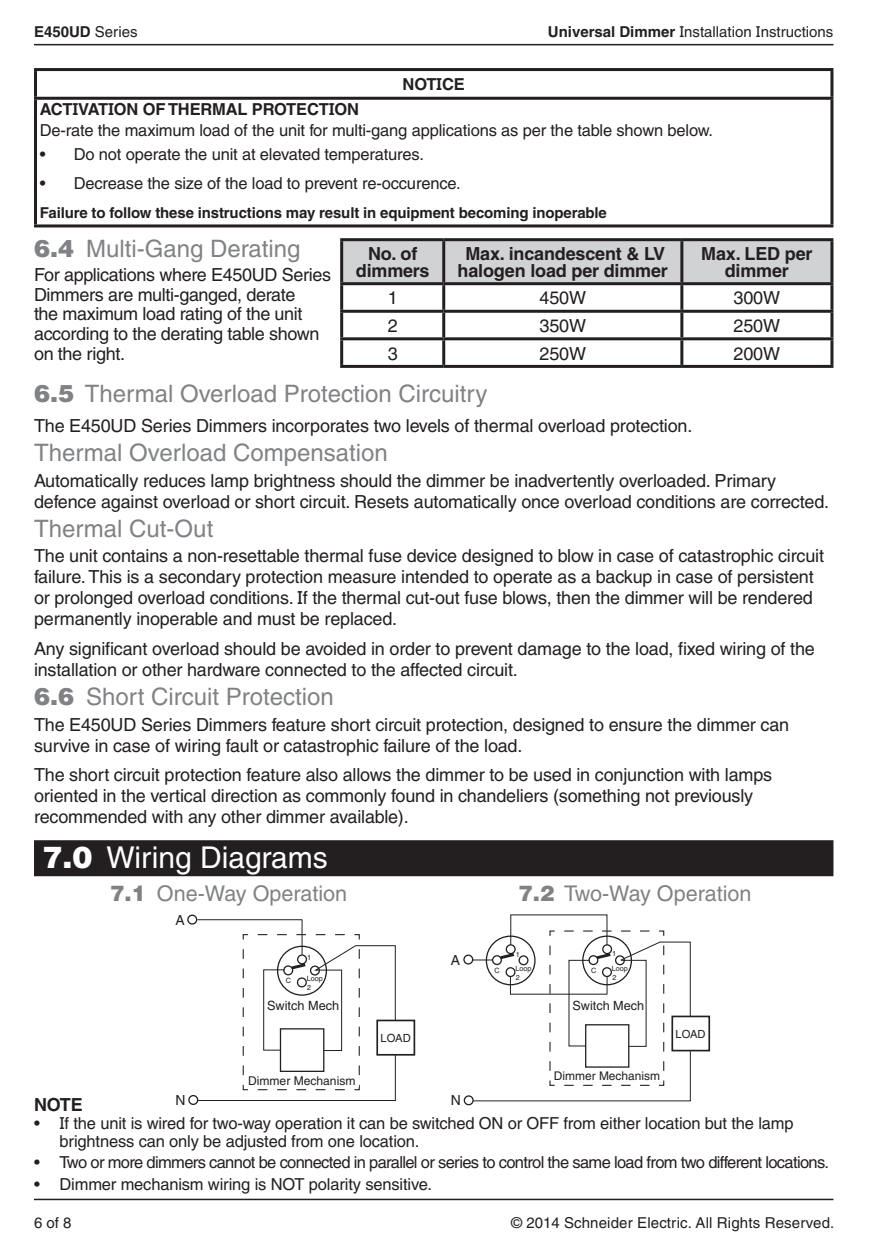
<style>
.page{position:relative;width:893px;height:1259px;background:#fff}
.page>*{position:absolute;margin:0;border:0;box-sizing:border-box;transform-origin:0 0}
.t1{font:500 30px "Helveticasi";color:#fff}
.t2{font:500 24px "Helveticasi";color:#808285}
.t3{font:500 21.6px "Helveticasi";color:#808285}
.t4{font:500 18px/21px "Helveticasi";letter-spacing:-.01em;color:#231f20}
.t5{font:700 18px/16.5px "Helveticasi";letter-spacing:-.01em;color:#231f20;text-align:center}
.t6{font:500 16.5px/17.4px "Helveticasi";letter-spacing:-.01em;color:#231f20}
.t7{font:500 16.5px "Helveticasi";letter-spacing:-.04em;color:#231f20}
.t8{font:700 16.5px "Helveticasi";letter-spacing:-.01em;color:#231f20}
.t9{font:500 15px "Helveticasi";letter-spacing:.01em;color:#231f20}
.t10{font:700 15px "Helveticasi";letter-spacing:-.01em;color:#231f20}
.t11{font:500 13.8px "Helveticasi";color:#231f20}
.t12{font:500 12.6px "Helveticasi";color:#231f20}
.t13{font:500 12px "Helveticasi";color:#231f20}
.t14{font:500 11.1px "Helveticasi";color:#231f20}
.t15{font:500 7.2px "Helveticasi";color:#231f20}
.s1{font-weight:500}
.s2{font-weight:700}
.s3{font-family:"Helvetica Bsi";font-weight:400}
</style>
<div class="page">
<hr style="left:34px;top:44px;width:799px;height:1px;background:#231f20">
<hr style="left:34px;top:1198px;width:799px;height:2px;background:#231f20">
<div style="left:34px;top:840px;width:799px;height:36px;background:#231f20"></div>
<hr style="left:197px;top:919px;width:105px;height:1px;background:#231f20">
<div style="left:376px;top:1019px;width:39px;height:36px;border:2px solid #231f20"></div>
<div style="left:188px;top:1095px;width:10px;height:10px;border:1px solid #231f20;border-radius:50%"></div>
<hr style="left:302px;top:919px;width:1px;height:35px;background:#231f20">
<div style="left:187px;top:914px;width:10px;height:10px;border:1px solid #231f20;border-radius:50%"></div>
<svg style="left:197px;top:933px;width:199px;height:168px"></svg>
<div style="left:463px;top:954px;width:10px;height:10px;border:1px solid #231f20;border-radius:50%"></div>
<div style="left:671px;top:1015px;width:39px;height:36px;border:2px solid #231f20"></div>
<div style="left:464px;top:1095px;width:10px;height:10px;border:1px solid #231f20;border-radius:50%"></div>
<svg style="left:472px;top:930px;width:219px;height:171px"></svg>
<div style="left:343px;top:241px;width:487px;height:41px;background:#d1d2d4"></div>
<hr style="left:340px;top:238px;width:104px;height:3px;background:#231f20">
<hr style="left:340px;top:241px;width:3px;height:41px;background:#231f20">
<hr style="left:444px;top:238px;width:238px;height:3px;background:#231f20">
<hr style="left:442px;top:241px;width:3px;height:41px;background:#231f20">
<hr style="left:682px;top:238px;width:151px;height:3px;background:#231f20">
<hr style="left:680px;top:241px;width:3px;height:41px;background:#231f20">
<hr style="left:830px;top:241px;width:3px;height:41px;background:#231f20">
<hr style="left:340px;top:282px;width:104px;height:3px;background:#231f20">
<hr style="left:340px;top:285px;width:3px;height:25px;background:#231f20">
<hr style="left:444px;top:282px;width:238px;height:3px;background:#231f20">
<hr style="left:442px;top:285px;width:3px;height:25px;background:#231f20">
<hr style="left:682px;top:282px;width:151px;height:3px;background:#231f20">
<hr style="left:680px;top:285px;width:3px;height:25px;background:#231f20">
<hr style="left:830px;top:285px;width:3px;height:25px;background:#231f20">
<hr style="left:340px;top:310px;width:104px;height:3px;background:#231f20">
<hr style="left:340px;top:313px;width:3px;height:24px;background:#231f20">
<hr style="left:444px;top:310px;width:238px;height:3px;background:#231f20">
<hr style="left:442px;top:313px;width:3px;height:24px;background:#231f20">
<hr style="left:682px;top:310px;width:151px;height:3px;background:#231f20">
<hr style="left:680px;top:313px;width:3px;height:24px;background:#231f20">
<hr style="left:830px;top:313px;width:3px;height:24px;background:#231f20">
<hr style="left:340px;top:337px;width:104px;height:3px;background:#231f20">
<hr style="left:340px;top:340px;width:3px;height:25px;background:#231f20">
<hr style="left:444px;top:337px;width:238px;height:3px;background:#231f20">
<hr style="left:442px;top:340px;width:3px;height:25px;background:#231f20">
<hr style="left:682px;top:337px;width:151px;height:3px;background:#231f20">
<hr style="left:680px;top:340px;width:3px;height:25px;background:#231f20">
<hr style="left:830px;top:340px;width:3px;height:25px;background:#231f20">
<hr style="left:340px;top:365px;width:104px;height:3px;background:#231f20">
<hr style="left:444px;top:365px;width:238px;height:3px;background:#231f20">
<hr style="left:682px;top:365px;width:151px;height:3px;background:#231f20">
<hr style="left:34px;top:100px;width:3px;height:124px;background:#231f20">
<hr style="left:830px;top:100px;width:3px;height:124px;background:#231f20">
<hr style="left:34px;top:224px;width:799px;height:3px;background:#231f20">
<hr style="left:34px;top:68px;width:799px;height:3px;background:#231f20">
<hr style="left:34px;top:71px;width:3px;height:26px;background:#231f20">
<hr style="left:830px;top:71px;width:3px;height:26px;background:#231f20">
<hr style="left:34px;top:97px;width:799px;height:3px;background:#231f20">
<p class="t10" style="left:34px;top:23px;width:105px">E450UD <span class="s1">Series</span></p>
<p class="t9" style="left:548px;top:23px;width:287px"><span class="s2">Universal Dimmer</span> Installation Instructions</p>
<p class="t8" style="left:403px;top:74px;width:64px">NOTICE</p>
<p class="t8" style="left:40px;top:99px;width:321px">ACTIVATION OF THERMAL PROTECTION</p>
<p class="t6" style="left:40px;top:122px;width:675px">De-rate the maximum load of the unit for multi-gang applications as per the table shown below.</p>
<p class="t6" style="left:40px;top:145px;width:386px">• Do not operate the unit at elevated temperatures.</p>
<p class="t6" style="left:40px;top:174px;width:422px">• Decrease the size of the load to prevent re-occurence.</p>
<p class="t10" style="left:40px;top:203px;width:569px">Failure to follow these instructions may result in equipment becoming inoperable</p>
<h2 class="t2" style="left:34px;top:235px;width:268px"><span class="s3">6.4</span> Multi-Gang Derating</h2>
<p class="t4" style="left:34px;top:265px;width:299px;line-height:19.8px">For applications where E450UD Series<br>Dimmers are multi-ganged, derate<br>the maximum load rating of the unit according to the derating table shown on the right.</p>
<h2 class="t2" style="left:34px;top:380px;width:455px"><span class="s3">6.5</span> Thermal Overload Protection Circuitry</h2>
<p class="t4" style="left:34px;top:415px;width:660px">The E450UD Series Dimmers incorporates two levels of thermal overload protection.</p>
<h2 class="t2" style="left:34px;top:439px;width:355px">Thermal Overload Compensation</h2>
<p class="t4" style="left:34px;top:470px;width:797px">Automatically reduces lamp brightness should the dimmer be inadvertently overloaded. Primary defence against overload or short circuit. Resets automatically once overload conditions are corrected.</p>
<h2 class="t2" style="left:34px;top:515px;width:181px">Thermal Cut-Out</h2>
<p class="t4" style="left:34px;top:545px;width:791px">The unit contains a non-resettable thermal fuse device designed to blow in case of catastrophic circuit failure. This is a secondary protection measure intended to operate as a backup in case of persistent or prolonged overload conditions. If the thermal cut-out fuse blows, then the dimmer will be rendered permanently inoperable and must be replaced.</p>
<p class="t4" style="left:34px;top:638px;width:782px">Any significant overload should be avoided in order to prevent damage to the load, fixed wiring of the installation or other hardware connected to the affected circuit.</p>
<h2 class="t2" style="left:34px;top:683px;width:301px"><span class="s3">6.6</span> Short Circuit Protection</h2>
<p class="t4" style="left:34px;top:714px;width:757px">The E450UD Series Dimmers feature short circuit protection, designed to ensure the dimmer can survive in case of wiring fault or catastrophic failure of the load.</p>
<p class="t4" style="left:34px;top:764px;width:740px">The short circuit protection feature also allows the dimmer to be used in conjunction with lamps oriented in the vertical direction as commonly found in chandeliers (something not previously recommended with any other dimmer available).</p>
<h1 class="t1" style="left:43px;top:840px;width:287px"><span class="s3">7.0</span> Wiring Diagrams</h1>
<p class="t3" style="left:110px;top:881px;width:239px"><span class="s3">7.1</span> One-Way Operation</p>
<p class="t5" style="left:356px;top:245px;width:75px">No. of dimmers</p>
<p class="t5" style="left:458px;top:245px;width:212px">Max. incandescent &amp; LV halogen load per dimmer</p>
<p class="t5" style="left:701px;top:245px;width:113px">Max. LED per dimmer</p>
<p class="t4" style="left:388px;top:288px;width:12px">1</p>
<p class="t4" style="left:539px;top:288px;width:48px">450W</p>
<p class="t4" style="left:734px;top:288px;width:48px">300W</p>
<p class="t4" style="left:388px;top:315px;width:12px">2</p>
<p class="t4" style="left:539px;top:315px;width:48px">350W</p>
<p class="t4" style="left:734px;top:315px;width:48px">250W</p>
<p class="t4" style="left:388px;top:343px;width:12px">3</p>
<p class="t4" style="left:539px;top:343px;width:48px">250W</p>
<p class="t4" style="left:734px;top:343px;width:48px">200W</p>
<p class="t3" style="left:518px;top:881px;width:235px"><span class="s3">7.2</span> Two-Way Operation</p>
<p class="t11" style="left:175px;top:912px;width:11px">A</p>
<p class="t15" style="left:307px;top:953px;width:6px">1</p>
<p class="t15" style="left:286px;top:976px;width:7px">C</p>
<p class="t15" style="left:307px;top:974px;width:18px">Loop</p>
<p class="t15" style="left:307px;top:983px;width:6px">2</p>
<p class="t11" style="left:451px;top:952px;width:11px">A</p>
<p class="t15" style="left:516px;top:950px;width:6px">1</p>
<p class="t15" style="left:495px;top:966px;width:7px">C</p>
<p class="t15" style="left:515px;top:963px;width:18px">Loop</p>
<p class="t15" style="left:516px;top:973px;width:6px">2</p>
<p class="t15" style="left:612px;top:949px;width:6px">1</p>
<p class="t15" style="left:591px;top:966px;width:7px">C</p>
<p class="t15" style="left:612px;top:963px;width:18px">Loop</p>
<p class="t15" style="left:612px;top:973px;width:6px">2</p>
<p class="t12" style="left:267px;top:998px;width:74px">Switch Mech</p>
<p class="t12" style="left:572px;top:998px;width:73px">Switch Mech</p>
<p class="t14" style="left:380px;top:1031px;width:32px">LOAD</p>
<p class="t14" style="left:675px;top:1027px;width:32px">LOAD</p>
<p class="t13" style="left:248px;top:1073px;width:109px">Dimmer Mechanism</p>
<p class="t13" style="left:554px;top:1068px;width:108px">Dimmer Mechanism</p>
<p class="t11" style="left:175px;top:1092px;width:12px">N</p>
<p class="t11" style="left:451px;top:1092px;width:12px">N</p>
<p class="t5" style="left:34px;top:1096px;width:50px">NOTE</p>
<p class="t6" style="left:60px;top:1114px;width:736px;text-indent:-26px">• If the unit is wired for two-way operation it can be switched ON or OFF from either location but the lamp brightness can only be adjusted from one location.</p>
<p class="t7" style="left:34px;top:1153px;width:796px">• Two or more dimmers cannot be connected in parallel or series to control the same load from two different locations.</p>
<p class="t6" style="left:34px;top:1175px;width:399px">• Dimmer mechanism wiring is NOT polarity sensitive.</p>
<p class="t9" style="left:34px;top:1214px;width:39px">6 of 8</p>
<p class="t9" style="left:511px;top:1214px;width:325px">© 2014 Schneider Electric. All Rights Reserved.</p>
</div>
